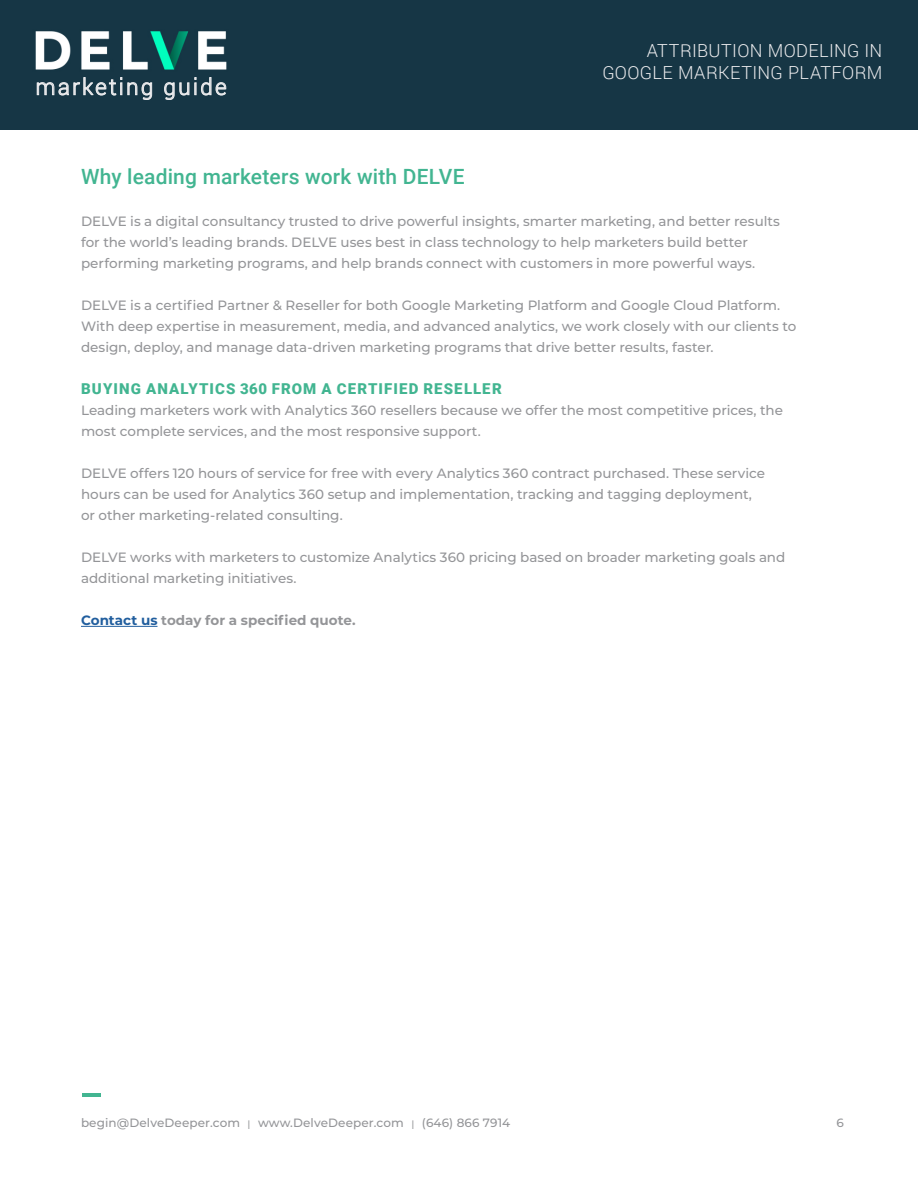
<style>
.page{position:relative;width:918px;height:1188px;background:#fff}
.page>*{position:absolute;margin:0;border:0;box-sizing:border-box;transform-origin:0 0}
.t1{font:300 22.5px "Roboto";letter-spacing:.1em;color:#ebebed}
.t2{font:500 21px "Roboto";letter-spacing:.01em;color:#42b591}
.t3{font:300 18px/22.5px "Roboto";letter-spacing:.02em;color:#ebebed;text-align:right}
.t4{font:900 15px "Roboto";letter-spacing:.075em;color:#42b591}
.t5{font:500 13.5px/21px "Montserrat";letter-spacing:-.005em;color:#949598}
.t6{font:700 13.5px "Montserrat";color:#949598}
.t7{font:500 12px "Montserrat";letter-spacing:.01em;color:#949598}
.s1{color:#215e9e}
.s2{font-weight:300;font-size:16.5px}
</style>
<div class="page">
<hr style="left:82px;top:1094px;width:19px;height:3px;background:#42b591">
<hr style="left:81px;top:626px;width:76px;height:1px;background:#215e9e">
<div style="left:0;top:0;width:918px;height:130px;background:#163645"></div>
<img style="left:35px;top:31px;width:192px;height:53px">
<svg style="left:37px;top:77px;width:115px;height:23px"></svg>
<svg style="left:164px;top:77px;width:63px;height:23px"></svg>
<h1 class="t1" style="left:36px;top:71px;width:193px">marketing guide</h1>
<h3 class="t3" style="left:602px;top:38px;width:281px">ATTRIBUTION MODELING IN<br>GOOGLE MARKETING PLATFORM</h3>
<h2 class="t2" style="left:81px;top:162px;width:385px">Why leading marketers work with DELVE</h2>
<p class="t5" style="left:81px;top:210px;width:701px">DELVE is a digital consultancy trusted to drive powerful insights, smarter marketing, and better results for the world’s leading brands. DELVE uses best in class technology to help marketers build better performing marketing programs, and help brands connect with customers in more powerful ways.</p>
<p class="t5" style="left:81px;top:294px;width:717px">DELVE is a certified Partner &amp; Reseller for both Google Marketing Platform and Google Cloud Platform.<br>With deep expertise in measurement, media, and advanced analytics, we work closely with our clients to design, deploy, and manage data-driven marketing programs that drive better results, faster.</p>
<p class="t4" style="left:81px;top:378px;width:422px">BUYING ANALYTICS 360 FROM A CERTIFIED RESELLER</p>
<p class="t5" style="left:81px;top:399px;width:703px">Leading marketers work with Analytics 360 resellers because we offer the most competitive prices, the most complete services, and the most responsive support.</p>
<p class="t5" style="left:81px;top:462px;width:686px">DELVE offers 120 hours of service for free with every Analytics 360 contract purchased. These service hours can be used for Analytics 360 setup and implementation, tracking and tagging deployment, or other marketing-related consulting.</p>
<p class="t5" style="left:81px;top:546px;width:706px">DELVE works with marketers to customize Analytics 360 pricing based on broader marketing goals and additional marketing initiatives.</p>
<p class="t6" style="left:81px;top:610px;width:276px"><span class="s1">Contact us</span> today for a specified quote.</p>
<p class="t7" style="left:81px;top:1115px;width:431px">begin@DelveDeeper.com <span class="s2">ı</span> www.DelveDeeper.com <span class="s2">ı</span> (646) 866 7914</p>
<p class="t7" style="left:836px;top:1115px;width:9px">6</p>
</div>
